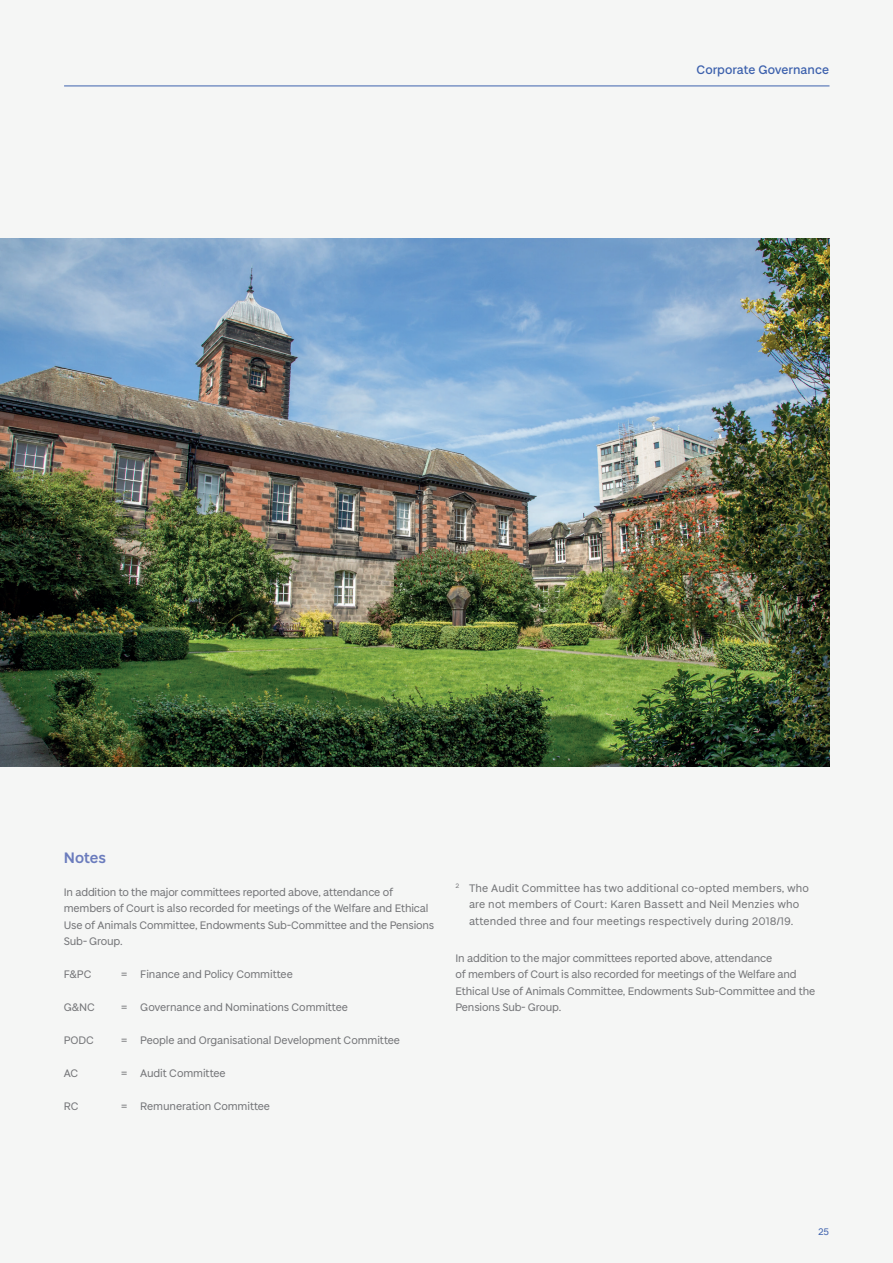
<style>
.page{position:relative;width:893px;height:1263px;background:#f5f6f5}
.page>*{position:absolute;margin:0;border:0;box-sizing:border-box;transform-origin:0 0}
.t1{font:600 16.5px "Baxter Sans Pro Alt";letter-spacing:-.005em;color:#6b7cbd}
.t2{font:500 13.5px "Baxter Sans";color:#3d61ad}
.t3{font:12px/16.5px "Baxter Sans Pro Alt";letter-spacing:-.015em;color:#757679}
.t4{font:12px/16.5px "Baxter Sans Pro Alt";letter-spacing:.01em;color:#757679;text-align:center}
.t5{font:10.5px "Baxter Prospectus Pro Alt";color:#3d61ad}
</style>
<div class="page">
<hr style="left:64px;top:86px;width:765px;height:1px;background:#3d61ad">
<img style="left:0;top:239px;width:829px;height:527px">
<p class="t2" style="left:696px;top:60px;width:134px">Corporate Governance</p>
<h1 class="t1" style="left:64px;top:846px;width:44px">Notes</h1>
<p class="t3" style="left:64px;top:883px;width:372px">In addition to the major committees reported above, attendance of members of Court is also recorded for meetings of the Welfare and Ethical Use of Animals Committee, Endowments Sub-Committee and the Pensions Sub- Group.</p>
<p class="t3" style="left:64px;top:965px;width:29px">F&amp;PC</p>
<p class="t3" style="left:121px;top:965px;width:174px">= Finance and Policy Committee</p>
<p class="t3" style="left:64px;top:998px;width:33px">G&amp;NC</p>
<p class="t3" style="left:121px;top:998px;width:229px">= Governance and Nominations Committee</p>
<p class="t3" style="left:64px;top:1031px;width:32px">PODC</p>
<p class="t3" style="left:121px;top:1031px;width:281px">= People and Organisational Development Committee</p>
<p class="t3" style="left:64px;top:1064px;width:16px">AC</p>
<p class="t3" style="left:121px;top:1064px;width:107px">= Audit Committee</p>
<p class="t3" style="left:64px;top:1097px;width:16px">RC</p>
<p class="t3" style="left:121px;top:1097px;width:151px">= Remuneration Committee</p>
<p class="t4" style="left:455px;top:879px;width:355px"><sup>2</sup> The Audit Committee has two additional co-opted members, who are not members of Court: Karen Bassett and Neil Menzies who attended three and four meetings respectively during 2018/19.</p>
<p class="t3" style="left:455px;top:949px;width:361px">In addition to the major committees reported above, attendance<br>of members of Court is also recorded for meetings of the Welfare and Ethical Use of Animals Committee, Endowments Sub-Committee and the Pensions Sub- Group.</p>
<p class="t5" style="left:818px;top:1225px;width:13px">25</p>
</div>
